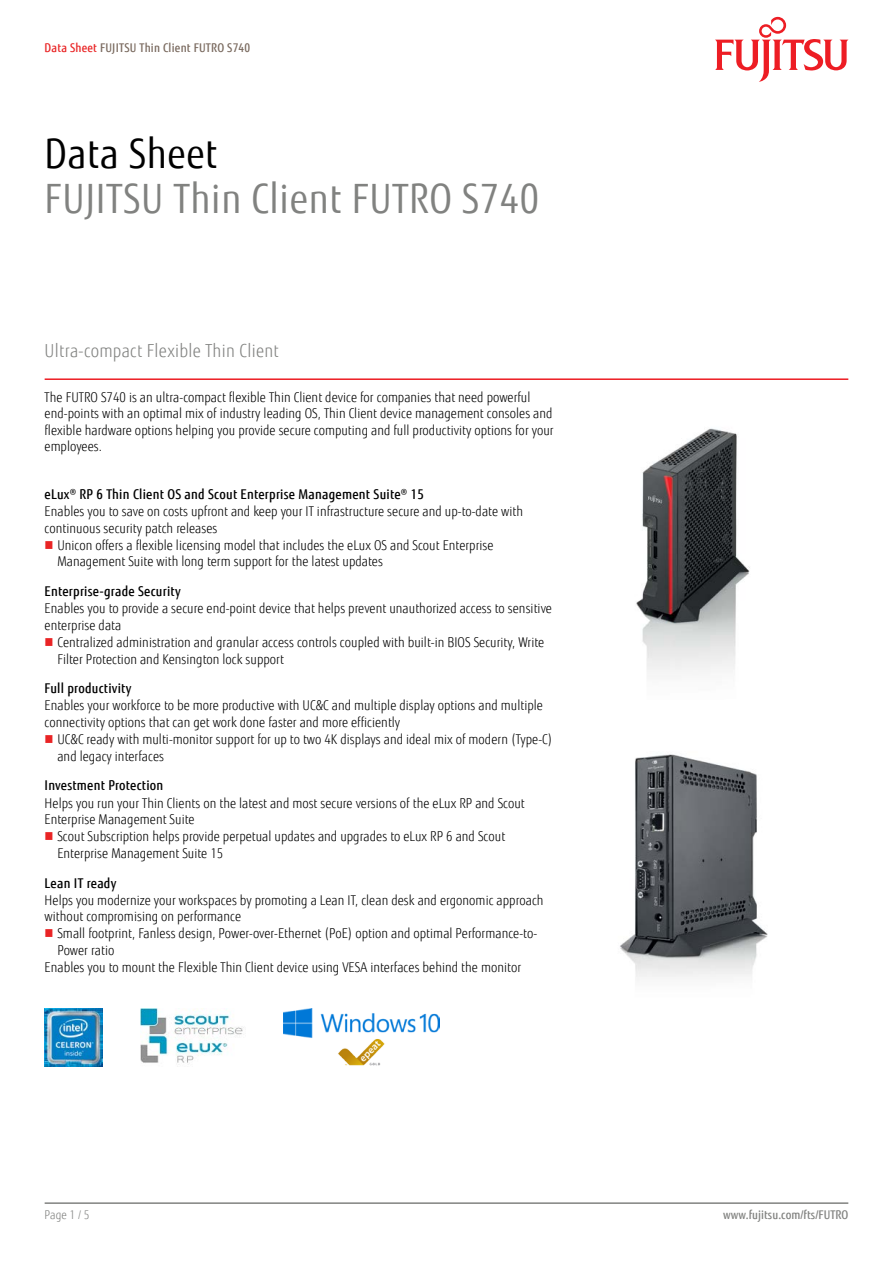
<style>
.page{position:relative;width:893px;height:1263px;background:#fff}
.page>*{position:absolute;margin:0;border:0;box-sizing:border-box;transform-origin:0 0}
.t1{font:40.5px "Fujitsu Sans";letter-spacing:.02em;color:#818280;scale:.9 1}
.t2{font:40.5px "Fujitsu Sans";letter-spacing:.02em;color:#000;scale:.9 1}
.t3{font:300 18px "Fujitsu Sans";letter-spacing:.02em;color:#818280;scale:.9 1}
.t4{font:300 13.5px/16.5px "Fujitsu Sans";letter-spacing:.005em;color:#000;scale:.9 1}
.t5{font:500 13.5px "Fujitsu Sans";letter-spacing:.02em;color:#000;scale:.9 1}
.t6{font:500 12px "Fujitsu Sans";letter-spacing:.02em;color:#79695e;scale:.9 1}
.t7{font:500 12px "Fujitsu Sans";letter-spacing:.005em;color:#818280;scale:.9 1}
.t8{font:300 12px "Fujitsu Sans";color:#818280;scale:.9 1}
.s1{color:#e92425}
.s2{font-weight:300}
</style>
<div class="page">
<hr style="left:45px;top:1202px;width:803px;height:2px;background:#818280">
<hr style="left:45px;top:378px;width:803px;height:2px;background:#ed1d24">
<svg style="left:715px;top:17px;width:133px;height:65px"></svg>
<img style="left:636px;top:428px;width:114px;height:244px">
<img style="left:620px;top:754px;width:148px;height:226px">
<img style="left:45px;top:1009px;width:57px;height:57px">
<img style="left:140px;top:1009px;width:104px;height:54px">
<img style="left:283px;top:1009px;width:157px;height:57px">
<p class="t6" style="left:45px;top:40px;width:230px"><span class="s1">Data Sheet</span> FUJITSU Thin Client FUTRO S740</p>
<h1 class="t2" style="left:45px;top:130px;width:193px">Data Sheet</h1>
<h1 class="t1" style="left:45px;top:175px;width:551px">FUJITSU Thin Client FUTRO S740</h1>
<h2 class="t3" style="left:45px;top:340px;width:262px">Ultra-compact Flexible Thin Client</h2>
<p class="t4" style="left:45px;top:389px;width:567px">The FUTRO S740 is an ultra-compact flexible Thin Client device for companies that need powerful end-points with an optimal mix of industry leading OS, Thin Client device management consoles and flexible hardware options helping you provide secure computing and full productivity options for your employees.</p>
<p class="t5" style="left:45px;top:486px;width:423px">eLux<span class="s2">®</span> RP 6 Thin Client OS and Scout Enterprise Management Suite<span class="s2">®</span> 15</p>
<p class="t4" style="left:45px;top:503px;width:533px">Enables you to save on costs upfront and keep your IT infrastructure secure and up-to-date with</p>
<p class="t4" style="left:45px;top:520px;width:194px">continuous security patch releases</p>
<p class="t4" style="left:57px;top:537px;width:486px">Unicon offers a flexible licensing model that includes the eLux OS and Scout Enterprise</p>
<p class="t4" style="left:57px;top:553px;width:363px">Management Suite with long term support for the latest updates</p>
<p class="t5" style="left:45px;top:583px;width:153px">Enterprise-grade Security</p>
<p class="t4" style="left:45px;top:600px;width:565px">Enables you to provide a secure end-point device that helps prevent unauthorized access to sensitive enterprise data</p>
<p class="t4" style="left:57px;top:634px;width:542px">Centralized administration and granular access controls coupled with built-in BIOS Security, Write<br>Filter Protection and Kensington lock support</p>
<p class="t5" style="left:45px;top:680px;width:98px">Full productivity</p>
<p class="t4" style="left:45px;top:698px;width:555px">Enables your workforce to be more productive with UC&amp;C and multiple display options and multiple connectivity options that can get work done faster and more efficiently</p>
<p class="t4" style="left:57px;top:731px;width:551px">UC&amp;C ready with multi-monitor support for up to two 4K displays and ideal mix of modern (Type-C) and legacy interfaces</p>
<p class="t5" style="left:45px;top:777px;width:133px">Investment Protection</p>
<p class="t4" style="left:45px;top:795px;width:535px">Helps you run your Thin Clients on the latest and most secure versions of the eLux RP and Scout<br>Enterprise Management Suite</p>
<p class="t4" style="left:57px;top:828px;width:499px">Scout Subscription helps provide perpetual updates and upgrades to eLux RP 6 and Scout<br>Enterprise Management Suite 15</p>
<p class="t5" style="left:45px;top:874px;width:81px">Lean IT ready</p>
<p class="t4" style="left:45px;top:892px;width:556px">Helps you modernize your workspaces by promoting a Lean IT, clean desk and ergonomic approach without compromising on performance</p>
<p class="t4" style="left:57px;top:925px;width:535px">Small footprint, Fanless design, Power-over-Ethernet (PoE) option and optimal Performance-to-</p>
<p class="t4" style="left:57px;top:942px;width:65px">Power ratio</p>
<p class="t4" style="left:45px;top:959px;width:531px">Enables you to mount the Flexible Thin Client device using VESA interfaces behind the monitor</p>
<p class="t8" style="left:45px;top:1208px;width:51px">Page 1 / 5</p>
<p class="t7" style="left:723px;top:1208px;width:141px">www.fujitsu.com/fts/FUTRO</p>
</div>
